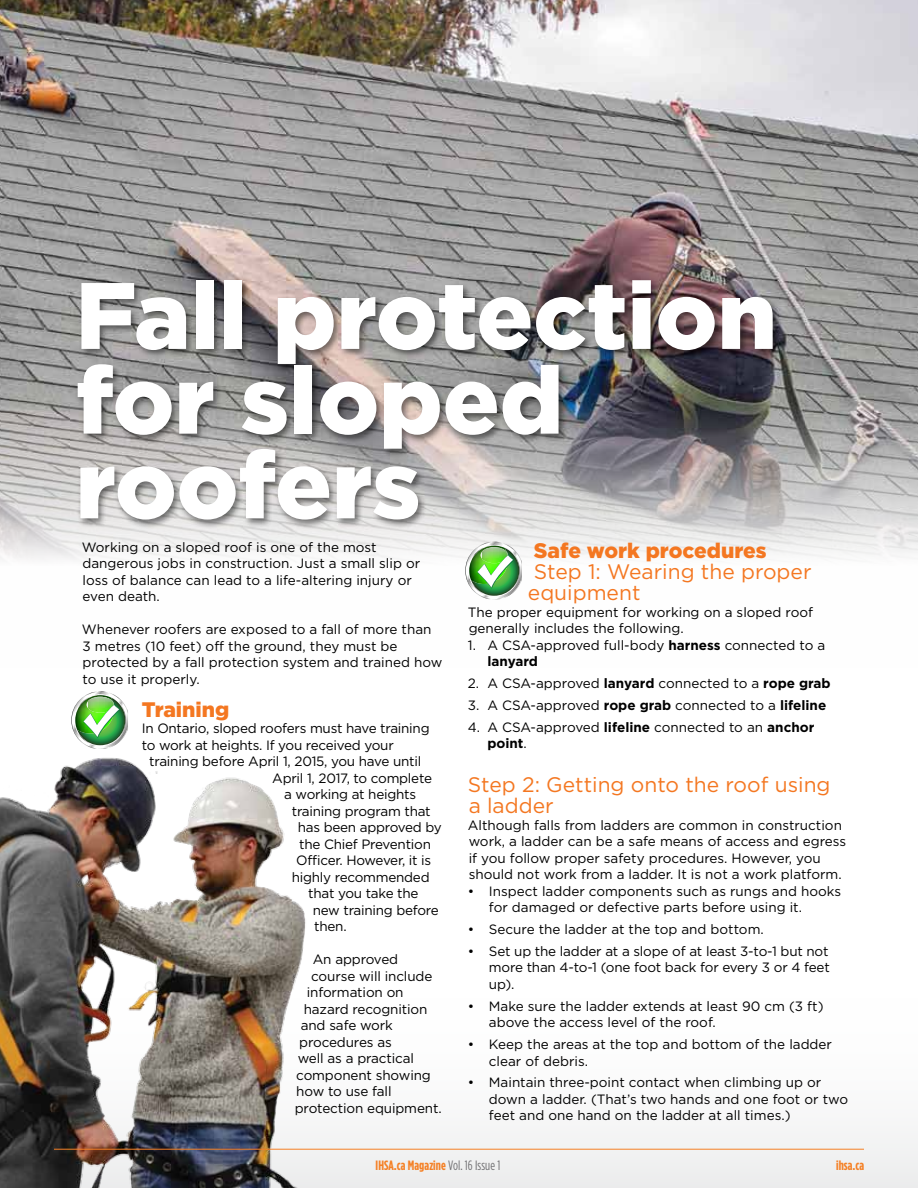
<style>
.page{position:relative;width:918px;height:1188px;background:#fff}
.page>*{position:absolute;margin:0;border:0;box-sizing:border-box;transform-origin:0 0}
.t1{font:900 94.2px/84.8px "Gotham";color:#fff}
.t2{font:21px/21px "Gotham";color:#f47721}
.t3{font:900 21px "Gotham";color:#f47721}
.t4{font:13.5px/16.5px "Gotham";color:#000}
.t5{font:13.5px "Gotham";letter-spacing:-.02em;color:#000}
.t6{font:700 13.5px "Gotham Condensed";letter-spacing:.005em;color:#f58025}
.s1{font-weight:700}
.s2{font-weight:400;color:#717073}
</style>
<div class="page">
<div style="left:0;top:976px;width:918px;height:212px;background:linear-gradient(to bottom,#fff,#efeeee)"></div>
<img style="left:0;top:758px;width:318px;height:430px">
<img style="left:0;top:0;width:918px;height:600px">
<hr style="left:54px;top:1149px;width:810px;height:1px;background:#f58025">
<img style="left:71px;top:691px;width:57px;height:58px">
<img style="left:465px;top:542px;width:57px;height:57px">
<div style="left:75px;top:278px;width:707px;height:251px;background:#000;opacity:.5"></div>
<h1 class="t1" style="left:76px;top:271px;width:703px">Fall protection for sloped roofers</h1>
<p class="t4" style="left:82px;top:539px;width:340px">Working on a sloped roof is one of the most dangerous jobs in construction. Just a small slip or loss of balance can lead to a life-altering injury or even death.</p>
<p class="t4" style="left:82px;top:621px;width:362px">Whenever roofers are exposed to a fall of more than 3 metres (10 feet) off the ground, they must be protected by a fall protection system and trained how to use it properly.</p>
<h2 class="t3" style="left:142px;top:697px;width:89px">Training</h2>
<p class="t5" style="left:142px;top:721px;width:289px">In Ontario, sloped roofers must have training</p>
<p class="t5" style="left:142px;top:738px;width:254px">to work at heights. If you received your</p>
<p class="t5" style="left:149px;top:754px;width:273px">training before April 1, 2015, you have until</p>
<p class="t5" style="left:272px;top:771px;width:161px">April 1, 2017, to complete</p>
<p class="t5" style="left:284px;top:787px;width:133px">a working at heights</p>
<p class="t5" style="left:292px;top:804px;width:140px">training program that</p>
<p class="t5" style="left:298px;top:820px;width:145px">has been approved by</p>
<p class="t5" style="left:299px;top:837px;width:133px">the Chief Prevention</p>
<p class="t5" style="left:296px;top:853px;width:136px">Officer. However, it is</p>
<p class="t5" style="left:292px;top:870px;width:139px">highly recommended</p>
<p class="t5" style="left:308px;top:886px;width:112px">that you take the</p>
<p class="t5" style="left:313px;top:903px;width:128px">new training before</p>
<p class="t4" style="left:314px;top:918px;width:34px">then.</p>
<p class="t4" style="left:313px;top:951px;width:87px">An approved</p>
<p class="t4" style="left:311px;top:968px;width:123px">course will include</p>
<p class="t4" style="left:307px;top:984px;width:98px">information on</p>
<p class="t4" style="left:304px;top:1001px;width:125px">hazard recognition</p>
<p class="t4" style="left:301px;top:1017px;width:94px">and safe work</p>
<p class="t4" style="left:299px;top:1034px;width:94px">procedures as</p>
<p class="t4" style="left:298px;top:1050px;width:118px">well as a practical</p>
<p class="t4" style="left:296px;top:1067px;width:136px">component showing</p>
<p class="t4" style="left:296px;top:1083px;width:97px">how to use fall</p>
<p class="t4" style="left:295px;top:1100px;width:148px">protection equipment.</p>
<h2 class="t3" style="left:534px;top:538px;width:234px">Safe work procedures</h2>
<h2 class="t2" style="left:528px;top:561px;width:285px">Step 1: Wearing the proper equipment</h2>
<p class="t4" style="left:468px;top:603px;width:347px">The proper equipment for working on a sloped roof generally includes the following.</p>
<p class="t4" style="left:487px;top:636px;width:339px;text-indent:-19px">1. A CSA-approved full-body <span class="s1">harness</span> connected to a <span class="s1">lanyard</span></p>
<p class="t4" style="left:468px;top:675px;width:364px">2. A CSA-approved <span class="s1">lanyard</span> connected to a <span class="s1">rope grab</span></p>
<p class="t4" style="left:468px;top:697px;width:360px">3. A CSA-approved <span class="s1">rope grab</span> connected to a <span class="s1">lifeline</span></p>
<p class="t4" style="left:487px;top:718px;width:328px;text-indent:-19px">4. A CSA-approved <span class="s1">lifeline</span> connected to an <span class="s1">anchor point</span>.</p>
<h2 class="t2" style="left:468px;top:774px;width:364px">Step 2: Getting onto the roof using a ladder</h2>
<p class="t4" style="left:468px;top:816px;width:380px">Although falls from ladders are common in construction work, a ladder can be a safe means of access and egress if you follow proper safety procedures. However, you should not work from a ladder. It is not a work platform.</p>
<p class="t4" style="left:489px;top:882px;width:354px;text-indent:-21px">• Inspect ladder components such as rungs and hooks for damaged or defective parts before using it.</p>
<p class="t4" style="left:468px;top:921px;width:297px">• Secure the ladder at the top and bottom.</p>
<p class="t4" style="left:489px;top:943px;width:342px;text-align:justify;text-indent:-21px">• Set up the ladder at a slope of at least 3-to-1 but not more than 4-to-1 (one foot back for every 3 or 4 feet up).</p>
<p class="t4" style="left:489px;top:997px;width:336px;text-indent:-21px">• Make sure the ladder extends at least 90 cm (3 ft) above the access level of the roof.</p>
<p class="t4" style="left:489px;top:1036px;width:345px;text-indent:-21px">• Keep the areas at the top and bottom of the ladder clear of debris.</p>
<p class="t4" style="left:489px;top:1074px;width:361px;text-indent:-21px">• Maintain three-point contact when climbing up or down a ladder. (That’s two hands and one foot or two feet and one hand on the ladder at all times.)</p>
<p class="t6" style="left:376px;top:1157px;width:126px">IHSA.ca Magazine <span class="s2">Vol. 16 Issue 1</span></p>
<p class="t6" style="left:836px;top:1157px;width:30px">ihsa.ca</p>
</div>
